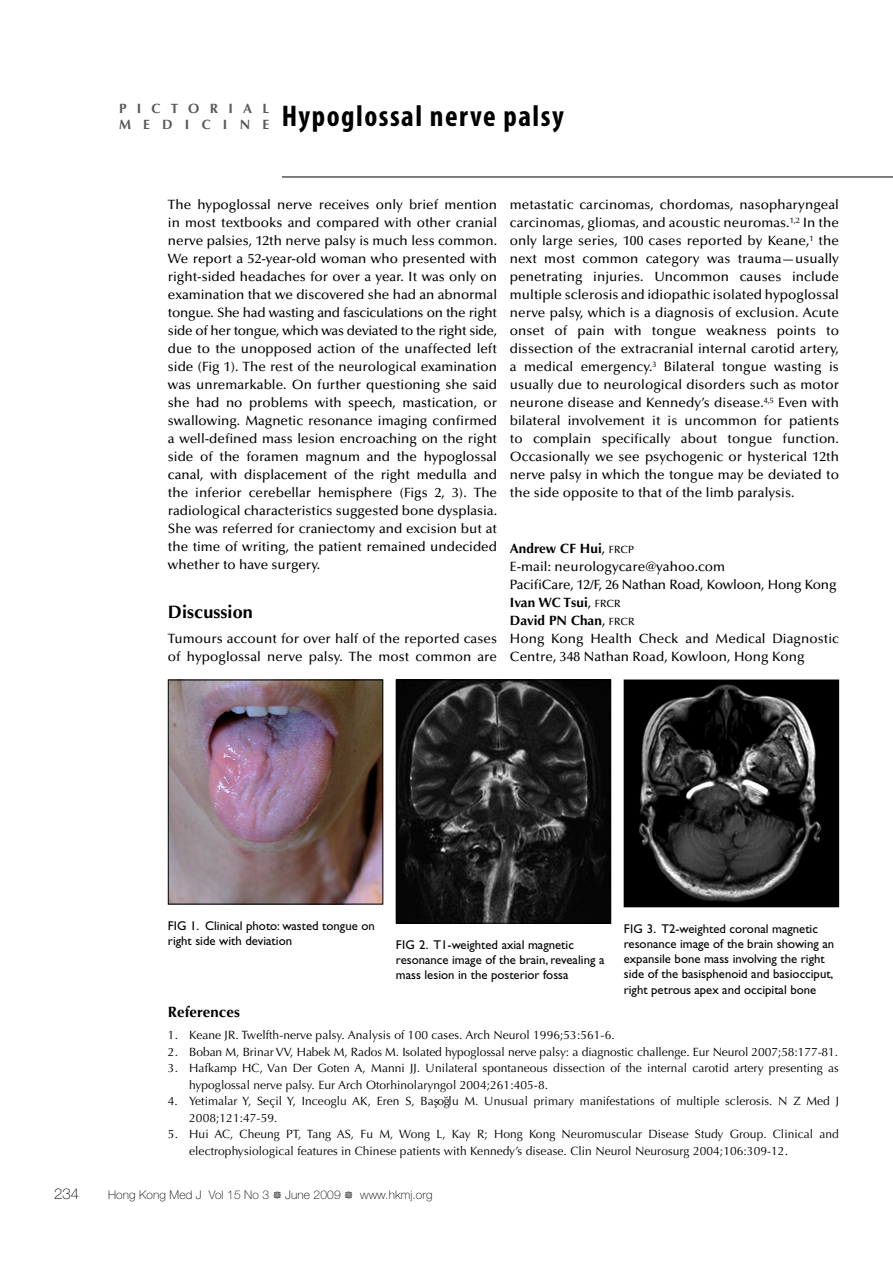
<style>
.page{position:relative;width:893px;height:1263px;background:#fff}
.page>*{position:absolute;margin:0;border:0;box-sizing:border-box;transform-origin:0 0}
.t1{font:700 condensed 30px "Myriad Pro";letter-spacing:.05em;color:#000}
.t2{font:700 18px "Optima";letter-spacing:.005em;color:#000}
.t3{font:700 15px "Optima";letter-spacing:.005em;color:#000}
.t4{font:100 15px "Helvetica Neue";color:#000}
.t5{font:500 13.5px/18px "Optima";letter-spacing:.005em;color:#000;text-align:justify}
.t6{font:700 13.5px/16.2px "Optima";letter-spacing:.76em;color:#58595b}
.t7{font:12.75px/15.3px "Gill Sans";color:#000}
.t8{font:12px/16.5px "Optima";letter-spacing:.005em;color:#000}
.t9{font:100 12px "Helvetica Neue";letter-spacing:.01em;color:#000}
.s1{font-weight:700}
.s2{font-size:10.5px}
.s3{font-family:"Type Embellishments One Let Plain";font-weight:400}
</style>
<div class="page">
<hr style="left:282px;top:177px;width:611px;height:1px;background:#000">
<img style="left:170px;top:682px;width:211px;height:220px">
<div style="left:168px;top:680px;width:215px;height:224px;border:1px solid #000"></div>
<img style="left:626px;top:682px;width:211px;height:223px">
<div style="left:624px;top:680px;width:215px;height:227px;border:1px solid #000"></div>
<img style="left:398px;top:682px;width:211px;height:239px">
<div style="left:396px;top:680px;width:215px;height:243px;border:1px solid #000"></div>
<p class="t6" style="left:119px;top:101px;width:152px">PICTORIAL<br>MEDICINE</p>
<h1 class="t1" style="left:282px;top:98px;width:283px">Hypoglossal nerve palsy</h1>
<p class="t5" style="left:168px;top:196px;width:331px">The hypoglossal nerve receives only brief mention in most textbooks and compared with other cranial nerve palsies, 12th nerve palsy is much less common.<br>We report a 52-year-old woman who presented with right-sided headaches for over a year. It was only on examination that we discovered she had an abnormal tongue. She had wasting and fasciculations on the right side of her tongue, which was deviated to the right side, due to the unopposed action of the unaffected left side (Fig 1). The rest of the neurological examination was unremarkable. On further questioning she said she had no problems with speech, mastication, or swallowing. Magnetic resonance imaging confirmed a well-defined mass lesion encroaching on the right side of the foramen magnum and the hypoglossal canal, with displacement of the right medulla and the inferior cerebellar hemisphere (Figs 2, 3). The radiological characteristics suggested bone dysplasia.<br>She was referred for craniectomy and excision but at the time of writing, the patient remained undecided whether to have surgery.</p>
<h2 class="t2" style="left:168px;top:602px;width:86px">Discussion</h2>
<p class="t5" style="left:168px;top:629px;width:331px">Tumours account for over half of the reported cases of hypoglossal nerve palsy. The most common are</p>
<p class="t5" style="left:510px;top:196px;width:331px">metastatic carcinomas, chordomas, nasopharyngeal carcinomas, gliomas, and acoustic neuromas.<sup>1,2</sup> In the only large series, 100 cases reported by Keane,<sup>1</sup> the next most common category was trauma—usually penetrating injuries. Uncommon causes include multiple sclerosis and idiopathic isolated hypoglossal nerve palsy, which is a diagnosis of exclusion. Acute onset of pain with tongue weakness points to dissection of the extracranial internal carotid artery, a medical emergency.<sup>3</sup> Bilateral tongue wasting is usually due to neurological disorders such as motor neurone disease and Kennedy’s disease.<sup>4,5</sup> Even with bilateral involvement it is uncommon for patients to complain specifically about tongue function.<br>Occasionally we see psychogenic or hysterical 12th nerve palsy in which the tongue may be deviated to the side opposite to that of the limb paralysis.</p>
<p class="t5" style="left:510px;top:539px;width:331px;text-align:left"><span class="s1">Andrew CF Hui</span>, <span class="s2">FRCP<br></span>E-mail: neurologycare@yahoo.com<br>PacifiCare, 12/F, 26 Nathan Road, Kowloon, Hong Kong <span class="s1">Ivan WC Tsui</span>, <span class="s2">FRCR<br></span><span class="s1">David PN Chan</span>, <span class="s2">FRCR<br></span>Hong Kong Health Check and Medical Diagnostic Centre, 348 Nathan Road, Kowloon, Hong Kong</p>
<p class="t7" style="left:168px;top:918px;width:208px">FIG 1. Clinical photo: wasted tongue on right side with deviation</p>
<p class="t7" style="left:624px;top:921px;width:212px">FIG 3. T2-weighted coronal magnetic resonance image of the brain showing an expansile bone mass involving the right side of the basisphenoid and basiocciput, right petrous apex and occipital bone</p>
<p class="t7" style="left:396px;top:937px;width:210px">FIG 2. T1-weighted axial magnetic resonance image of the brain, revealing a mass lesion in the posterior fossa</p>
<p class="t3" style="left:168px;top:1003px;width:73px">References</p>
<p class="t8" style="left:168px;top:1027px;width:448px">1. Keane JR. Twelfth-nerve palsy. Analysis of 100 cases. Arch Neurol 1996;53:561-6.</p>
<p class="t8" style="left:168px;top:1044px;width:672px">2. Boban M, Brinar VV, Habek M, Rados M. Isolated hypoglossal nerve palsy: a diagnostic challenge. Eur Neurol 2007;58:177-81.</p>
<p class="t8" style="left:189px;top:1060px;width:651px;text-indent:-21px">3. Hafkamp HC, Van Der Goten A, Manni JJ. Unilateral spontaneous dissection of the internal carotid artery presenting as hypoglossal nerve palsy. Eur Arch Otorhinolaryngol 2004;261:405-8.</p>
<p class="t8" style="left:189px;top:1093px;width:651px;text-indent:-21px">4. Yetimalar Y, Seçil Y, Inceoglu AK, Eren S, Ba¸so˘glu M. Unusual primary manifestations of multiple sclerosis. N Z Med J<br>2008;121:47-59.</p>
<p class="t8" style="left:189px;top:1126px;width:651px;text-indent:-21px">5. Hui AC, Cheung PT, Tang AS, Fu M, Wong L, Kay R; Hong Kong Neuromuscular Disease Study Group. Clinical and electrophysiological features in Chinese patients with Kennedy’s disease. Clin Neurol Neurosurg 2004;106:309-12.</p>
<p class="t4" style="left:54px;top:1186px;width:27px">234</p>
<p class="t9" style="left:108px;top:1188px;width:326px">Hong Kong Med J Vol 15 No 3 <span class="s3">#</span> June 2009 <span class="s3">#</span> www.hkmj.org</p>
</div>
